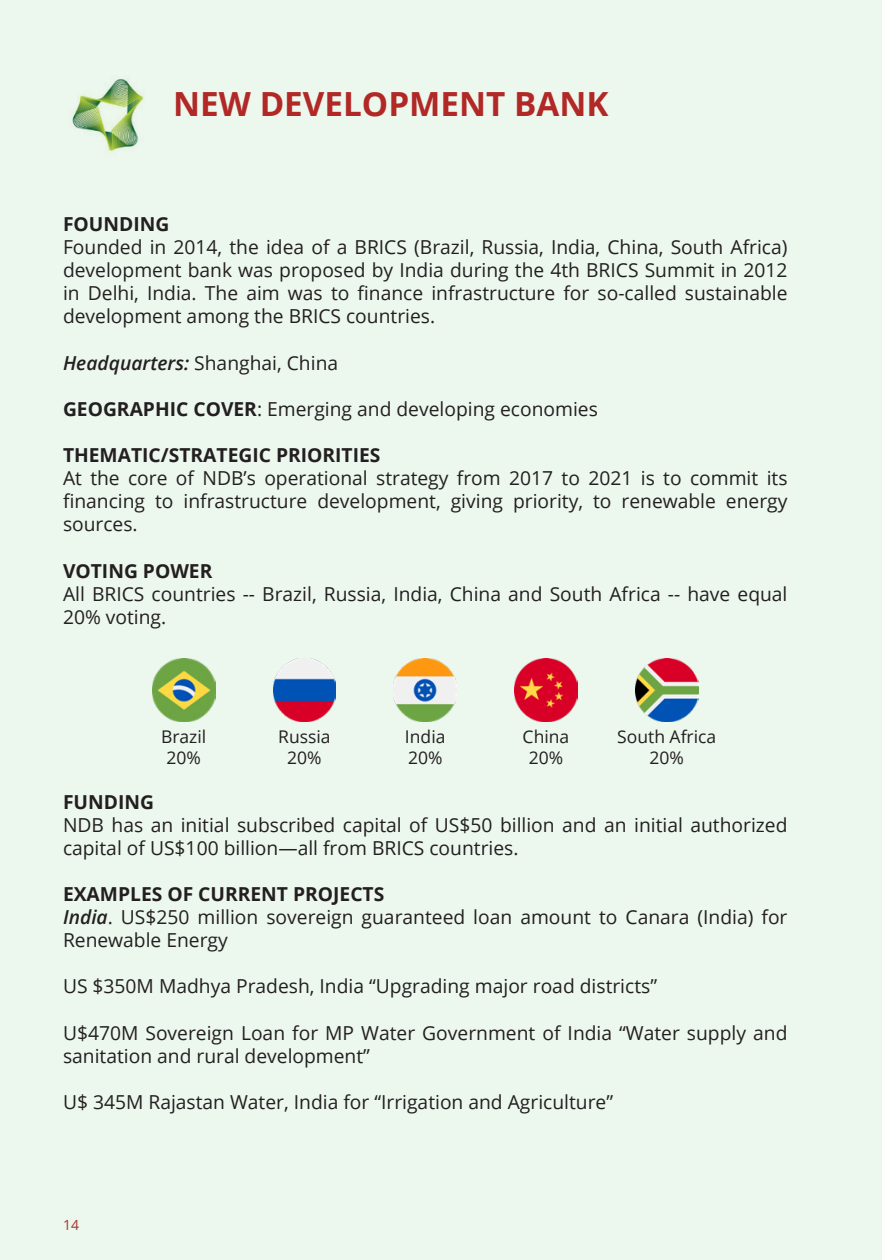
<style>
.page{position:relative;width:882px;height:1260px;background:#ecf7ed}
.page>*{position:absolute;margin:0;border:0;box-sizing:border-box;transform-origin:0 0}
.Infog-H1{font:700 33.25px "Open Sans";color:#b12827}
.Infog-Copy{font:19.25px/23.1px "Open Sans";color:#231f20}
.Infog-H2{font:700 19.25px "Open Sans";color:#231f20}
.Infog_Table{font:17.5px "Open Sans";color:#231f20}
.t1{font:14px "Open Sans";color:#b12827}
.s1{font-weight:600;font-style:italic}
.s2{font-weight:700}
</style>
<div class="page">
<img style="left:152px;top:659px;width:63px;height:63px">
<img style="left:273px;top:659px;width:63px;height:63px">
<img style="left:394px;top:659px;width:63px;height:63px">
<img style="left:514px;top:659px;width:64px;height:63px">
<img style="left:635px;top:659px;width:63px;height:63px">
<img style="left:72px;top:79px;width:72px;height:72px">
<p class="Infog-H1" style="left:173px;top:80px;width:437px">NEW DEVELOPMENT BANK</p>
<p class="Infog-H2" style="left:63px;top:210px;width:108px">FOUNDING</p>
<p class="Infog-Copy" style="left:63px;top:235px;width:726px;text-align:justify">Founded in 2014, the idea of a BRICS (Brazil, Russia, India, China, South Africa) development bank was proposed by India during the 4th BRICS Summit in 2012 in Delhi, India. The aim was to finance infrastructure for so-called sustainable development among the BRICS countries.</p>
<p class="Infog-Copy" style="left:63px;top:351px;width:277px"><span class="s1">Headquarters:</span> Shanghai, China</p>
<p class="Infog-Copy" style="left:63px;top:397px;width:536px"><span class="s2">GEOGRAPHIC COVER</span>: Emerging and developing economies</p>
<p class="Infog-H2" style="left:63px;top:441px;width:319px">THEMATIC/STRATEGIC PRIORITIES</p>
<p class="Infog-Copy" style="left:63px;top:466px;width:726px;text-align:justify">At the core of NDB’s operational strategy from 2017 to 2021 is to commit its financing to infrastructure development, giving priority, to renewable energy sources.</p>
<p class="Infog-H2" style="left:63px;top:557px;width:151px">VOTING POWER</p>
<p class="Infog-Copy" style="left:63px;top:582px;width:726px">All BRICS countries -- Brazil, Russia, India, China and South Africa -- have equal<br>20% voting.</p>
<p class="Infog_Table" style="left:161px;top:724px;width:47px">Brazil</p>
<p class="Infog_Table" style="left:167px;top:745px;width:36px">20%</p>
<p class="Infog_Table" style="left:278px;top:724px;width:54px">Russia</p>
<p class="Infog_Table" style="left:287px;top:745px;width:36px">20%</p>
<p class="Infog_Table" style="left:405px;top:724px;width:42px">India</p>
<p class="Infog_Table" style="left:408px;top:745px;width:36px">20%</p>
<p class="Infog_Table" style="left:523px;top:724px;width:48px">China</p>
<p class="Infog_Table" style="left:529px;top:745px;width:36px">20%</p>
<p class="Infog_Table" style="left:617px;top:724px;width:101px">South Africa</p>
<p class="Infog_Table" style="left:650px;top:745px;width:36px">20%</p>
<p class="Infog-H2" style="left:63px;top:788px;width:92px">FUNDING</p>
<p class="Infog-Copy" style="left:63px;top:813px;width:726px">NDB has an initial subscribed capital of US$50 billion and an initial authorized capital of US$100 billion—all from BRICS countries.</p>
<p class="Infog-H2" style="left:63px;top:880px;width:323px">EXAMPLES OF CURRENT PROJECTS</p>
<p class="Infog-Copy" style="left:63px;top:905px;width:726px"><span class="s1">India</span>. US$250 million sovereign guaranteed loan amount to Canara (India) for<br>Renewable Energy</p>
<p class="Infog-Copy" style="left:63px;top:974px;width:596px">US $350M Madhya Pradesh, India “Upgrading major road districts”</p>
<p class="Infog-Copy" style="left:63px;top:1020px;width:726px">U$470M Sovereign Loan for MP Water Government of India “Water supply and sanitation and rural development”</p>
<p class="Infog-Copy" style="left:63px;top:1090px;width:552px">U$ 345M Rajastan Water, India for “Irrigation and Agriculture”</p>
<p class="t1" style="left:63px;top:1215px;width:18px">14</p>
</div>
